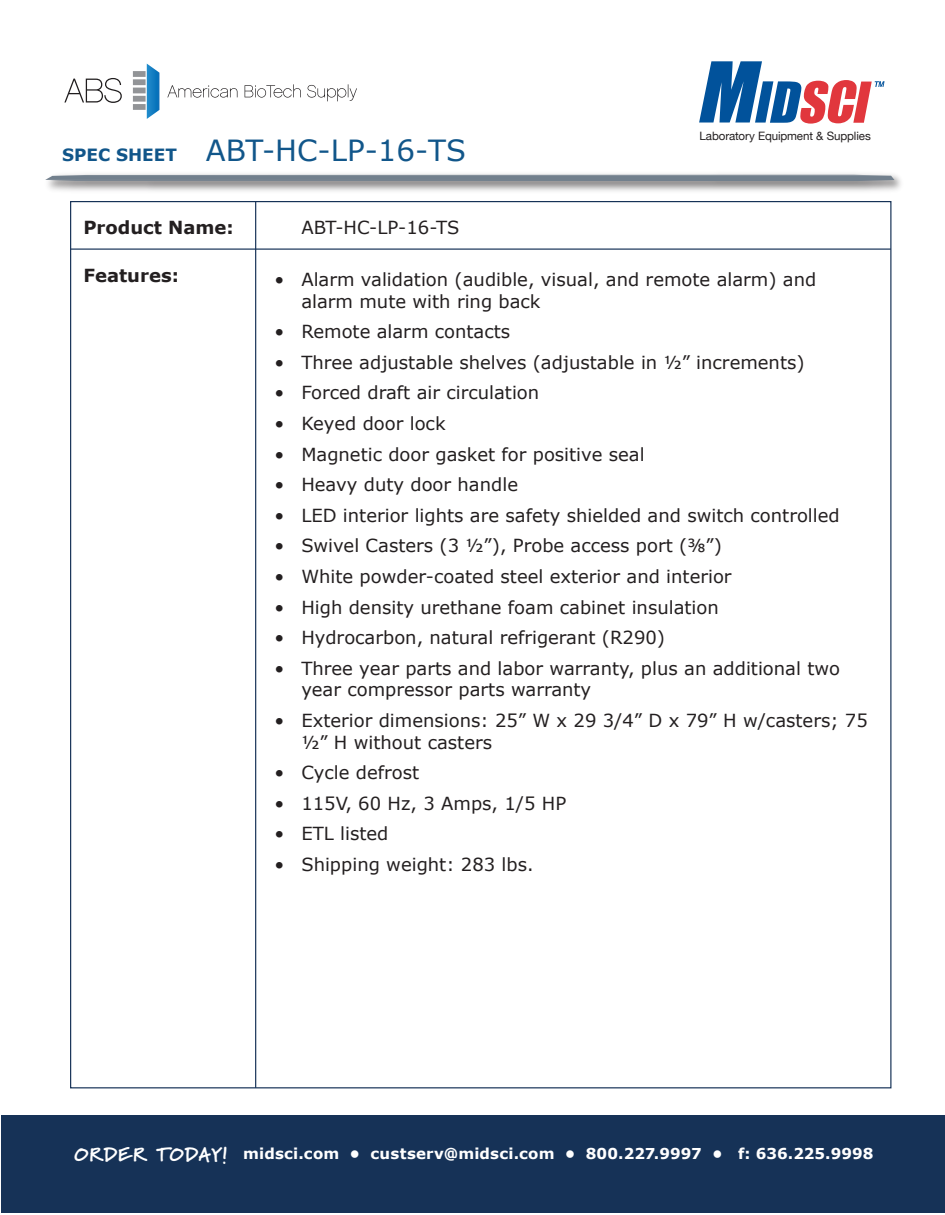
<style>
.page{position:relative;width:945px;height:1215px;background:#fff}
.page>*{position:absolute;margin:0;border:0;box-sizing:border-box;transform-origin:0 0}
.t1{font:29.1px "Verdana";color:#11568a}
.t2{font:18px/21.6px "Verdana";color:#231f20}
.t3{font:700 18px "Verdana";color:#231f20}
.t4{font:700 15px "Verdana";letter-spacing:.01em;color:#fff}
.t5{font:11.55px "Helvetica Neue";letter-spacing:-.01em;color:#231f20}
.s1{font-weight:700;font-size:16.95px}
.s2{font-family:"Marydale";font-weight:900;font-size:19.5px}
</style>
<div class="page">
<svg style="left:64px;top:78px;width:58px;height:25px"></svg>
<svg style="left:167px;top:85px;width:71px;height:13px"></svg>
<svg style="left:245px;top:84px;width:56px;height:14px"></svg>
<svg style="left:307px;top:84px;width:50px;height:17px"></svg>
<div style="left:133px;top:104px;width:13px;height:6px;background:#929497"></div>
<div style="left:133px;top:96px;width:13px;height:6px;background:#929497"></div>
<div style="left:133px;top:88px;width:13px;height:5px;background:#929497"></div>
<div style="left:133px;top:79px;width:13px;height:6px;background:#929497"></div>
<div style="left:133px;top:71px;width:13px;height:6px;background:#929497"></div>
<svg style="left:147px;top:64px;width:12px;height:55px"></svg>
<svg style="left:45px;top:175px;width:850px;height:6px;background:#778490"></svg>
<div style="left:2px;top:1115px;width:943px;height:98px;background:#163257"></div>
<svg style="left:699px;top:61px;width:186px;height:63px"></svg>
<hr style="left:71px;top:249px;width:820px;height:1px;background:#163257">
<hr style="left:255px;top:202px;width:1px;height:886px;background:#163257">
<h1 class="t1" style="left:62px;top:132px;width:405px"><span class="s1">SPEC SHEET</span> ABT-HC-LP-16-TS</h1>
<p class="t5" style="left:699px;top:128px;width:173px">Laboratory Equipment &amp; Supplies</p>
<p class="t3" style="left:83px;top:216px;width:152px">Product Name:</p>
<p class="t3" style="left:83px;top:264px;width:97px">Features:</p>
<p class="t2" style="left:302px;top:217px;width:159px">ABT-HC-LP-16-TS</p>
<p class="t2" style="left:301px;top:269px;width:517px;text-indent:-27px">• Alarm validation (audible, visual, and remote alarm) and alarm mute with ring back</p>
<p class="t2" style="left:274px;top:321px;width:237px">• Remote alarm contacts</p>
<p class="t2" style="left:274px;top:352px;width:532px">• Three adjustable shelves (adjustable in ½” increments)</p>
<p class="t2" style="left:274px;top:382px;width:266px">• Forced draft air circulation</p>
<p class="t2" style="left:274px;top:413px;width:173px">• Keyed door lock</p>
<p class="t2" style="left:274px;top:443px;width:372px">• Magnetic door gasket for positive seal</p>
<p class="t2" style="left:274px;top:474px;width:245px">• Heavy duty door handle</p>
<p class="t2" style="left:274px;top:505px;width:567px">• LED interior lights are safety shielded and switch controlled</p>
<p class="t2" style="left:274px;top:535px;width:449px">• Swivel Casters (3 ½”), Probe access port (⅜”)</p>
<p class="t2" style="left:274px;top:566px;width:459px">• White powder-coated steel exterior and interior</p>
<p class="t2" style="left:274px;top:596px;width:446px">• High density urethane foam cabinet insulation</p>
<p class="t2" style="left:274px;top:627px;width:392px">• Hydrocarbon, natural refrigerant (R290)</p>
<p class="t2" style="left:301px;top:658px;width:540px;text-indent:-27px">• Three year parts and labor warranty, plus an additional two year compressor parts warranty</p>
<p class="t2" style="left:301px;top:710px;width:568px;text-indent:-27px">• Exterior dimensions: 25” W x 29 3/4” D x 79” H w/casters; 75 ½” H without casters</p>
<p class="t2" style="left:274px;top:762px;width:146px">• Cycle defrost</p>
<p class="t2" style="left:274px;top:793px;width:293px">• 115V, 60 Hz, 3 Amps, 1/5 HP</p>
<p class="t2" style="left:274px;top:823px;width:116px">• ETL listed</p>
<p class="t2" style="left:274px;top:854px;width:261px">• Shipping weight: 283 lbs.</p>
<p class="t4" style="left:74px;top:1144px;width:801px"><span class="s2">ORDER TODAY!</span> midsci.com • custserv@midsci.com • 800.227.9997 • f: 636.225.9998</p>
</div>
